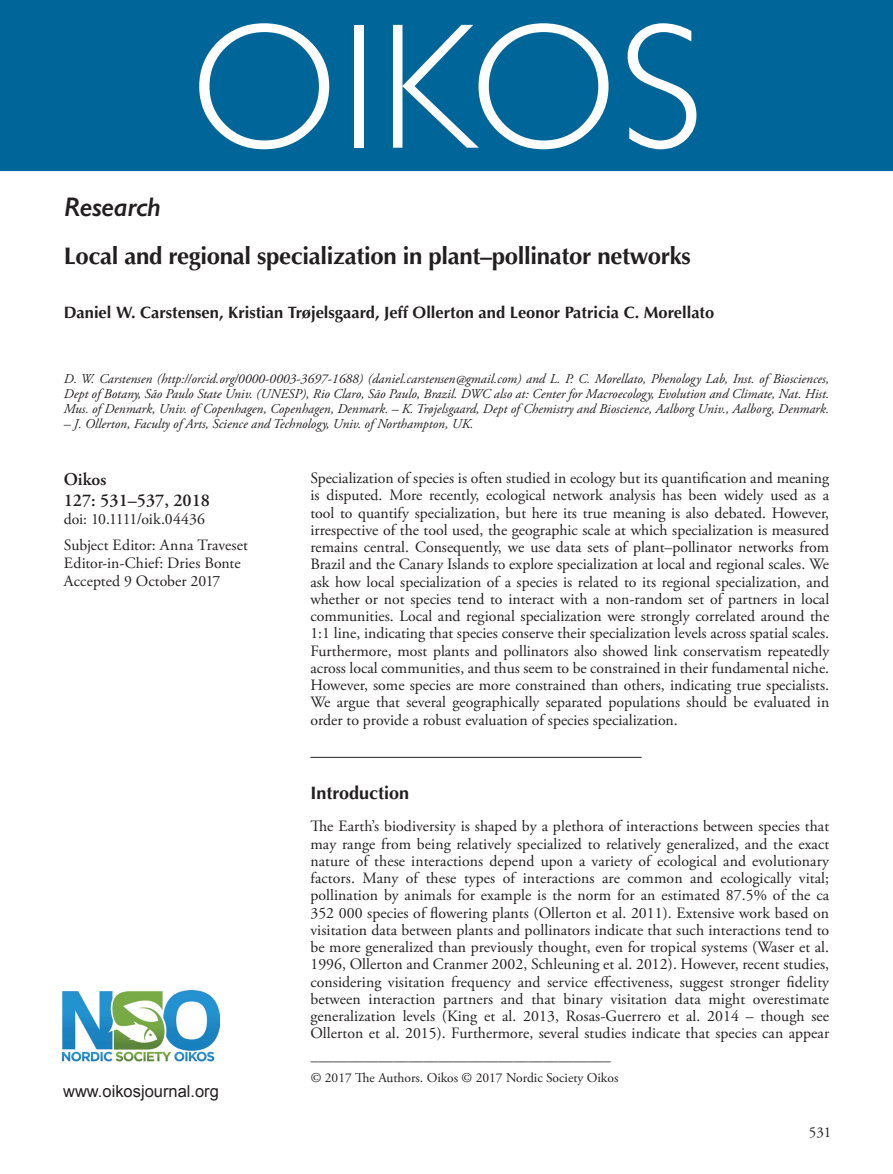
<style>
.page{position:relative;width:893px;height:1174px;background:#fff}
.page>*{position:absolute;margin:0;border:0;box-sizing:border-box;transform-origin:0 0}
.OIKOS{font:300 180px "Gill Sans";letter-spacing:.01em;color:#fff}
.TOC_Head{font:italic 600 27px "Gill Sans";letter-spacing:-.015em;color:#231f20}
.CT{font:700 24px "Optima LT Std";letter-spacing:-.015em;color:#231f20}
.Corres{font:600 18px "Adobe Garamond Pro";color:#231f20}
.t1{font:700 18px "Optima LT Std";color:#231f20}
.AU{font:700 16.5px "Optima LT Std";color:#231f20}
.t2{font:16.5px "Arial";color:#231f20}
.ABS_TXT{font:15.75px/17.2px "Adobe Garamond Pro";color:#231f20;text-align:justify}
.TXT{font:15.75px/17.2px "Adobe Garamond Pro";letter-spacing:.005em;color:#231f20;text-align:justify}
.Corres1{font:15.75px "Adobe Garamond Pro";color:#231f20}
.t3{font:15px "Adobe Garamond Pro";color:#231f20}
.Address{font:italic 13.5px/15px "Adobe Garamond Pro";color:#231f20;text-align:justify}
.t4{font:13.5px "Adobe Garamond Pro";color:#231f20}
</style>
<div class="page">
<div style="left:0;top:0;width:893px;height:171px;background:#069"></div>
<hr style="left:310px;top:757px;width:332px;height:1px;background:#231f20">
<img style="left:63px;top:990px;width:156px;height:72px">
<p class="OIKOS" style="left:190px;top:-53px;width:515px">OIKOS</p>
<p class="TOC_Head" style="left:64px;top:191px;width:99px">Research</p>
<p class="CT" style="left:64px;top:242px;width:629px">Local and regional specialization in plant–pollinator networks</p>
<p class="AU" style="left:64px;top:303px;width:652px">Daniel W. Carstensen, Kristian Trøjelsgaard, Jeff Ollerton and Leonor Patricia C. Morellato</p>
<p class="Address" style="left:64px;top:371px;width:767px">D. W. Carstensen (http://orcid.org/0000-0003-3697-1688) (daniel.carstensen@gmail.com) and L. P. C. Morellato, Phenology Lab, Inst. of Biosciences, Dept of Botany, São Paulo State Univ. (UNESP), Rio Claro, São Paulo, Brazil. DWC also at: Center for Macroecology, Evolution and Climate, Nat. Hist.<br>Mus. of Denmark, Univ. of Copenhagen, Copenhagen, Denmark. – K. Trøjelsgaard, Dept of Chemistry and Bioscience, Aalborg Univ., Aalborg, Denmark.</p>
<p class="Address" style="left:64px;top:416px;width:411px">– J. Ollerton, Faculty of Arts, Science and Technology, Univ. of Northampton, UK.</p>
<p class="Corres" style="left:64px;top:468px;width:44px">Oikos</p>
<p class="Corres" style="left:64px;top:490px;width:148px">127: 531–537, 2018</p>
<p class="Corres1" style="left:64px;top:510px;width:143px">doi: 10.1111/oik.04436</p>
<p class="Corres1" style="left:64px;top:535px;width:186px">Subject Editor: Anna Traveset</p>
<p class="Corres1" style="left:64px;top:553px;width:178px">Editor-in-Chief: Dries Bonte</p>
<p class="Corres1" style="left:64px;top:571px;width:158px">Accepted 9 October 2017</p>
<p class="t2" style="left:63px;top:1080px;width:157px">www.oikosjournal.org</p>
<p class="ABS_TXT" style="left:310px;top:470px;width:520px">Specialization of species is often studied in ecology but its quantification and meaning is disputed. More recently, ecological network analysis has been widely used as a tool to quantify specialization, but here its true meaning is also debated. However, irrespective of the tool used, the geographic scale at which specialization is measured remains central. Consequently, we use data sets of plant–pollinator networks from Brazil and the Canary Islands to explore specialization at local and regional scales. We ask how local specialization of a species is related to its regional specialization, and whether or not species tend to interact with a non-random set of partners in local communities. Local and regional specialization were strongly correlated around the 1:1 line, indicating that species conserve their specialization levels across spatial scales.<br>Furthermore, most plants and pollinators also showed link conservatism repeatedly across local communities, and thus seem to be constrained in their fundamental niche.<br>However, some species are more constrained than others, indicating true specialists.<br>We argue that several geographically separated populations should be evaluated in order to provide a robust evaluation of species specialization.</p>
<h1 class="t1" style="left:310px;top:782px;width:100px">Introduction</h1>
<p class="TXT" style="left:310px;top:818px;width:520px">The Earth’s biodiversity is shaped by a plethora of interactions between species that may range from being relatively specialized to relatively generalized, and the exact nature of these interactions depend upon a variety of ecological and evolutionary factors. Many of these types of interactions are common and ecologically vital; pollination by animals for example is the norm for an estimated 87.5% of the ca 352 000 species of flowering plants (Ollerton et al. 2011). Extensive work based on visitation data between plants and pollinators indicate that such interactions tend to be more generalized than previously thought, even for tropical systems (Waser et al.<br>1996, Ollerton and Cranmer 2002, Schleuning et al. 2012). However, recent studies, considering visitation frequency and service effectiveness, suggest stronger fidelity between interaction partners and that binary visitation data might overestimate generalization levels (King et al. 2013, Rosas-Guerrero et al. 2014 – though see Ollerton et al. 2015). Furthermore, several studies indicate that species can appear</p>
<p class="t3" style="left:311px;top:1051px;width:301px">––––––––––––––––––––––––––––––––––––––––</p>
<p class="t4" style="left:311px;top:1069px;width:309px">© 2017 The Authors. Oikos © 2017 Nordic Society Oikos</p>
<p class="t3" style="left:809px;top:1123px;width:24px">531</p>
</div>
